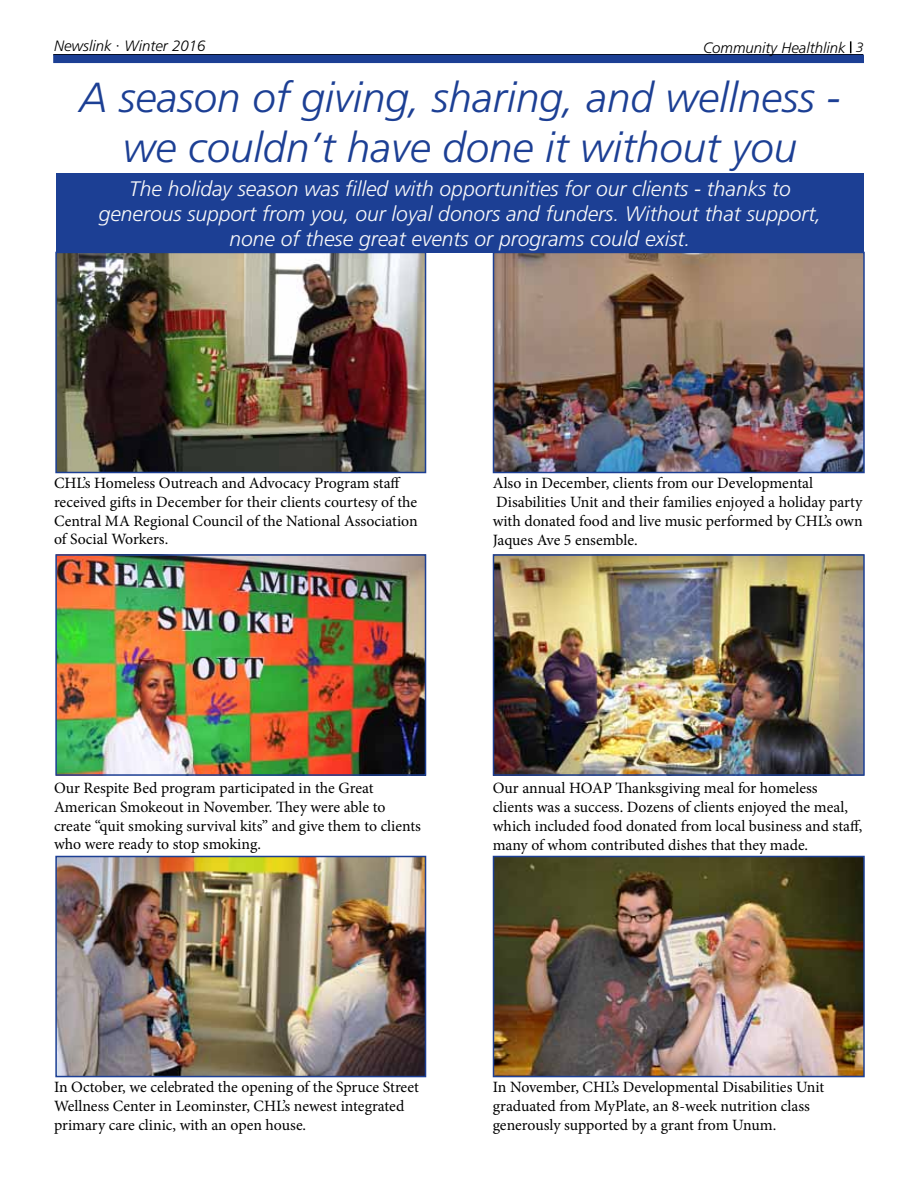
<style>
.page{position:relative;width:918px;height:1188px;background:#fff}
.page>*{position:absolute;margin:0;border:0;box-sizing:border-box;transform-origin:0 0}
.t1{font:italic 300 42px/50.4px "Frutiger LT Std";color:#1c3f94;text-align:center}
.t2{font:italic 300 21px/25.2px "Frutiger LT Std";color:#f8f8f9;text-align:center}
.t3{font:15.75px/18.9px "Minion Pro";color:#000}
.t4{font:italic 300 15px "Frutiger LT Std";color:#000}
.s1{font-size:16.5px}
.s2{font-size:13.5px}
</style>
<div class="page">
<hr style="left:53px;top:54px;width:810px;height:2px;background:#000">
<div style="left:53px;top:55px;width:811px;height:8px;background:#1c3f94"></div>
<svg style="left:850px;top:41px;width:1px;height:12px"></svg>
<div style="left:56px;top:173px;width:808px;height:80px;background:#1c3f94"></div>
<img style="left:58px;top:255px;width:365px;height:215px">
<div style="left:55px;top:252px;width:371px;height:221px;border:2px solid #1c3f94"></div>
<img style="left:496px;top:255px;width:366px;height:215px">
<div style="left:493px;top:252px;width:372px;height:221px;border:2px solid #1c3f94"></div>
<img style="left:58px;top:557px;width:365px;height:216px">
<div style="left:55px;top:554px;width:371px;height:222px;border:2px solid #1c3f94"></div>
<img style="left:496px;top:557px;width:366px;height:216px">
<div style="left:493px;top:554px;width:372px;height:222px;border:2px solid #1c3f94"></div>
<img style="left:58px;top:859px;width:365px;height:215px">
<div style="left:55px;top:856px;width:371px;height:221px;border:2px solid #1c3f94"></div>
<img style="left:496px;top:859px;width:366px;height:215px">
<div style="left:493px;top:856px;width:372px;height:221px;border:2px solid #1c3f94"></div>
<p class="t4" style="left:54px;top:37px;width:153px">Newslink <span class="s1">·</span> Winter 2016</p>
<p class="t4" style="left:703px;top:39px;width:162px">Community Healthlink <span class="s2">3</span></p>
<p class="t1" style="left:80px;top:73px;width:762px">A season of giving, sharing, and wellness - we couldn’t have done it without you</p>
<p class="t2" style="left:99px;top:176px;width:724px">The holiday season was filled with opportunities for our clients - thanks to generous support from you, our loyal donors and funders. Without that support, none of these great events or programs could exist.</p>
<p class="t3" style="left:54px;top:473px;width:365px">CHL’s Homeless Outreach and Advocacy Program staff received gifts in December for their clients courtesy of the Central MA Regional Council of the National Association of Social Workers.</p>
<p class="t3" style="left:493px;top:474px;width:371px">Also in December, clients from our Developmental Disabilities Unit and their families enjoyed a holiday party with donated food and live music performed by CHL’s own Jaques Ave 5 ensemble.</p>
<p class="t3" style="left:54px;top:778px;width:369px">Our Respite Bed program participated in the Great American Smokeout in November. They were able to create “quit smoking survival kits” and give them to clients who were ready to stop smoking.</p>
<p class="t3" style="left:493px;top:779px;width:371px">Our annual HOAP Thanksgiving meal for homeless<br>clients was a success. Dozens of clients enjoyed the meal, which included food donated from local business and staff, many of whom contributed dishes that they made.</p>
<p class="t3" style="left:54px;top:1078px;width:366px">In October, we celebrated the opening of the Spruce Street<br>Wellness Center in Leominster, CHL’s newest integrated primary care clinic, with an open house.</p>
<p class="t3" style="left:493px;top:1078px;width:333px">In November, CHL’s Developmental Disabilities Unit graduated from MyPlate, an 8-week nutrition class generously supported by a grant from Unum.</p>
</div>
